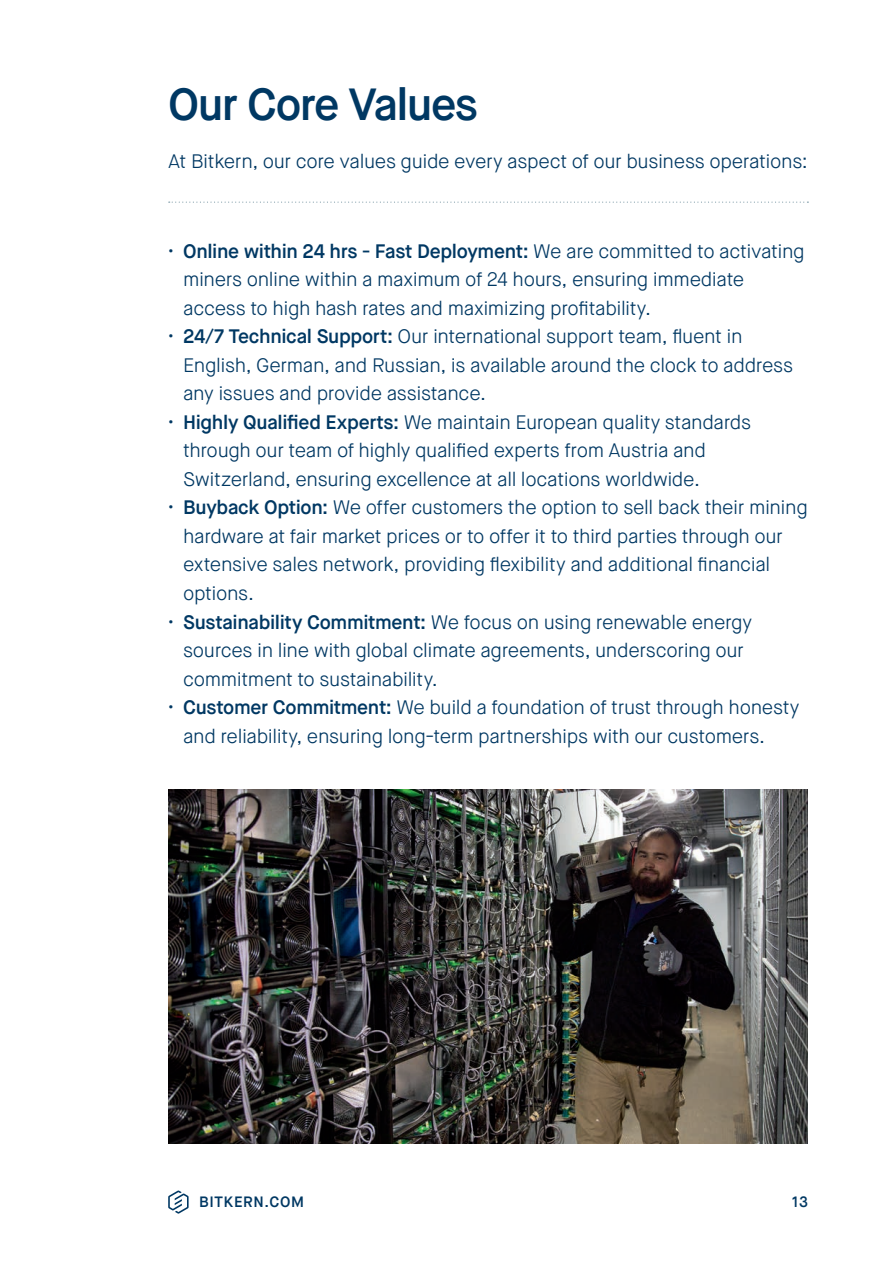
<style>
.page{position:relative;width:893px;height:1263px;background:#fff}
.page>*{position:absolute;margin:0;border:0;box-sizing:border-box;transform-origin:0 0}
.t1{font:600 45px "Maison Neue";letter-spacing:-.04em;color:#003863}
.t2{font:300 19.5px/28.5px "Maison Neue";letter-spacing:-.02em;color:#003863}
.t3{font:600 15px "Maison Neue";letter-spacing:.045em;color:#003863}
.s1{font-weight:600}
</style>
<div class="page">
<svg style="left:168px;top:1190px;width:21px;height:23px"></svg>
<svg style="left:169px;top:202px;width:639px;height:1px"></svg>
<img style="left:168px;top:790px;width:640px;height:354px">
<h1 class="t1" style="left:168px;top:76px;width:311px">Our Core Values</h1>
<p class="t2" style="left:168px;top:147px;width:641px">At Bitkern, our core values guide every aspect of our business operations:</p>
<p class="t2" style="left:183px;top:237px;width:623px;text-indent:-15px">• <span class="s1">Online within 24 hrs - Fast Deployment:</span> We are committed to activating miners online within a maximum of 24 hours, ensuring immediate access to high hash rates and maximizing profitability.</p>
<p class="t2" style="left:183px;top:323px;width:612px;text-indent:-15px">• <span class="s1">24/7 Technical Support:</span> Our international support team, fluent in<br>English, German, and Russian, is available around the clock to address any issues and provide assistance.</p>
<p class="t2" style="left:183px;top:408px;width:570px;text-indent:-15px">• <span class="s1">Highly Qualified Experts:</span> We maintain European quality standards through our team of highly qualified experts from Austria and<br>Switzerland, ensuring excellence at all locations worldwide.</p>
<p class="t2" style="left:183px;top:494px;width:626px;text-indent:-15px">• <span class="s1">Buyback Option:</span> We offer customers the option to sell back their mining hardware at fair market prices or to offer it to third parties through our extensive sales network, providing flexibility and additional financial options.</p>
<p class="t2" style="left:183px;top:608px;width:571px;text-indent:-15px">• <span class="s1">Sustainability Commitment:</span> We focus on using renewable energy sources in line with global climate agreements, underscoring our commitment to sustainability.</p>
<p class="t2" style="left:183px;top:693px;width:618px;text-indent:-15px">• <span class="s1">Customer Commitment:</span> We build a foundation of trust through honesty and reliability, ensuring long-term partnerships with our customers.</p>
<p class="t3" style="left:199px;top:1192px;width:106px">BITKERN.COM</p>
<p class="t3" style="left:792px;top:1192px;width:18px">13</p>
</div>
